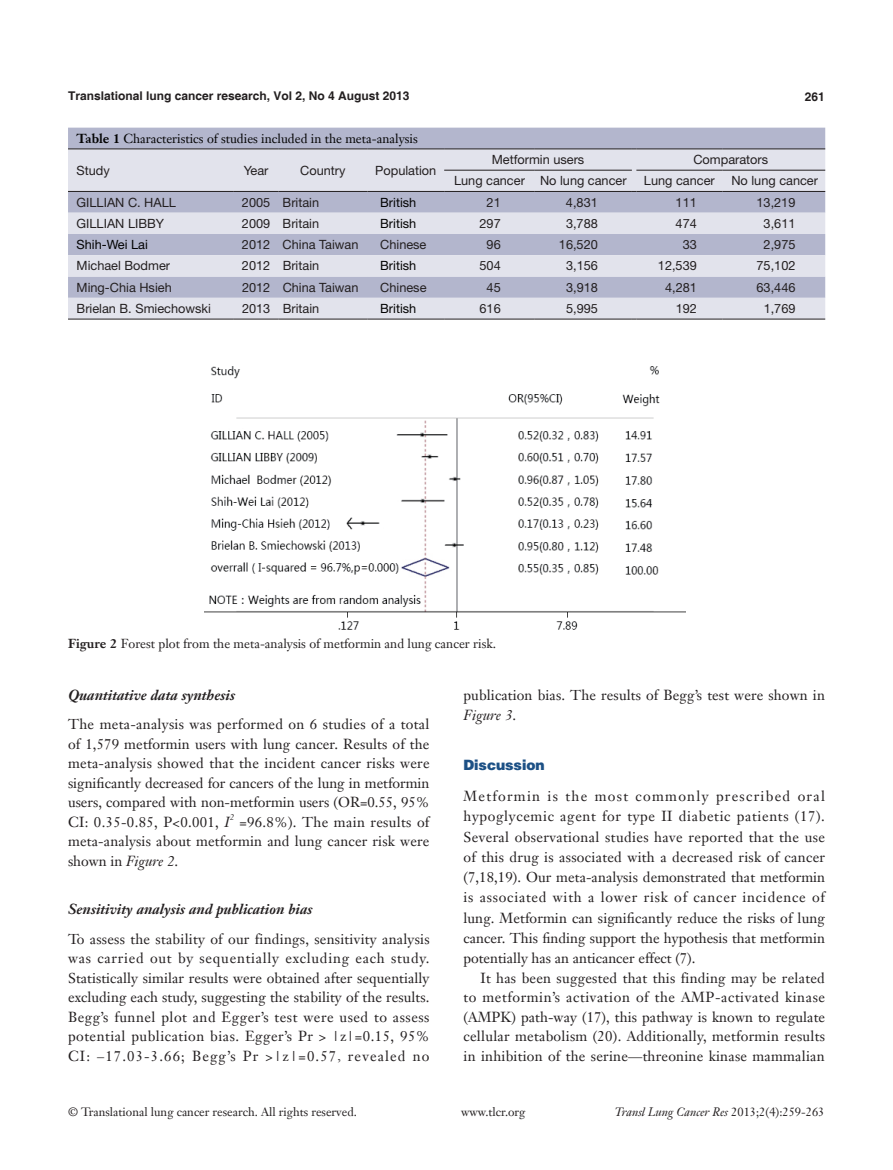
<style>
.page{position:relative;width:893px;height:1170px;background:#fff}
.page>*{position:absolute;margin:0;border:0;box-sizing:border-box;transform-origin:0 0}
.t1{font:14.25px/19.5px "Janson Text LT";letter-spacing:.01em;color:#231f20;text-align:justify}
.t2{font:italic 700 14.25px "Janson Text LT";color:#231f20}
.t3{font:900 14.25px "Helvetica";color:#1c5085}
.t4{font:12.75px "Helvetica Neue LT Pro";color:#231f20}
.t5{font:12.75px "Janson Text LT";color:#231f20}
.t6{font:12.75px "Janson Text LT";color:#030303}
.t7{font:12.75px "Helvetica Neue LT Pro";color:#030303}
.t8{font:12px "Janson Text LT";color:#231f20}
.t9{font:700 12px "Helvetica";color:#231f20}
.t10{font:italic 12px "Janson Text LT";color:#231f20}
.t11{font:italic 8.25px "Janson Text LT";color:#231f20}
.s1{font-weight:700}
.s2{font-style:italic}
.s3{font-family:"Times New Roman"}
.s4{font-style:normal}
</style>
<div class="page">
<div style="left:68px;top:128px;width:757px;height:20px;background:#b3b6cd"></div>
<svg style="left:68px;top:149px;width:757px;height:170px;background:#cfd1df"></svg>
<hr style="left:68px;top:148px;width:166px;height:1px;background:#231f20">
<hr style="left:234px;top:148px;width:44px;height:1px;background:#231f20">
<hr style="left:278px;top:148px;width:89px;height:1px;background:#231f20">
<hr style="left:367px;top:148px;width:77px;height:1px;background:#231f20">
<hr style="left:68px;top:191px;width:166px;height:1px;background:#231f20">
<hr style="left:234px;top:191px;width:44px;height:1px;background:#231f20">
<hr style="left:278px;top:191px;width:89px;height:1px;background:#231f20">
<hr style="left:367px;top:191px;width:77px;height:1px;background:#231f20">
<hr style="left:444px;top:148px;width:91px;height:1px;background:#231f20">
<hr style="left:535px;top:148px;width:97px;height:1px;background:#231f20">
<hr style="left:636px;top:148px;width:86px;height:1px;background:#231f20">
<hr style="left:722px;top:148px;width:103px;height:1px;background:#231f20">
<hr style="left:444px;top:170px;width:91px;height:1px;background:#231f20">
<hr style="left:535px;top:170px;width:97px;height:1px;background:#231f20">
<hr style="left:636px;top:170px;width:86px;height:1px;background:#231f20">
<hr style="left:722px;top:170px;width:103px;height:1px;background:#231f20">
<hr style="left:444px;top:191px;width:91px;height:1px;background:#231f20">
<hr style="left:535px;top:191px;width:97px;height:1px;background:#231f20">
<hr style="left:636px;top:191px;width:86px;height:1px;background:#231f20">
<hr style="left:722px;top:191px;width:103px;height:1px;background:#231f20">
<hr style="left:68px;top:319px;width:166px;height:1px;background:#231f20">
<hr style="left:234px;top:319px;width:44px;height:1px;background:#231f20">
<hr style="left:278px;top:319px;width:89px;height:1px;background:#231f20">
<hr style="left:367px;top:319px;width:77px;height:1px;background:#231f20">
<hr style="left:444px;top:319px;width:91px;height:1px;background:#231f20">
<hr style="left:535px;top:319px;width:97px;height:1px;background:#231f20">
<hr style="left:636px;top:319px;width:86px;height:1px;background:#231f20">
<hr style="left:722px;top:319px;width:103px;height:1px;background:#231f20">
<img style="left:205px;top:366px;width:480px;height:264px">
<p class="t9" style="left:68px;top:88px;width:343px">Translational lung cancer research, Vol 2, No 4 August 2013</p>
<p class="t9" style="left:805px;top:89px;width:22px">261</p>
<p class="t6" style="left:77px;top:130px;width:343px"><span class="s1">Table 1</span> Characteristics of studies included in the meta-analysis</p>
<p class="t4" style="left:77px;top:162px;width:35px">Study</p>
<p class="t4" style="left:244px;top:162px;width:26px">Year</p>
<p class="t4" style="left:300px;top:162px;width:47px">Country</p>
<p class="t4" style="left:375px;top:162px;width:63px">Population</p>
<p class="t4" style="left:492px;top:152px;width:94px">Metformin users</p>
<p class="t4" style="left:693px;top:152px;width:76px">Comparators</p>
<p class="t4" style="left:454px;top:173px;width:174px">Lung cancer No lung cancer</p>
<p class="t4" style="left:644px;top:173px;width:72px">Lung cancer</p>
<p class="t4" style="left:731px;top:173px;width:88px">No lung cancer</p>
<p class="t4" style="left:77px;top:194px;width:101px">GILLIAN C. HALL</p>
<p class="t4" style="left:242px;top:194px;width:79px">2005 Britain</p>
<p class="t7" style="left:380px;top:194px;width:38px">British</p>
<p class="t4" style="left:487px;top:194px;width:16px">21</p>
<p class="t4" style="left:566px;top:194px;width:33px">4,831</p>
<p class="t4" style="left:676px;top:194px;width:23px">111</p>
<p class="t4" style="left:756px;top:194px;width:40px">13,219</p>
<p class="t4" style="left:77px;top:215px;width:89px">GILLIAN LIBBY</p>
<p class="t4" style="left:242px;top:215px;width:79px">2009 Britain</p>
<p class="t7" style="left:380px;top:215px;width:38px">British</p>
<p class="t4" style="left:479px;top:215px;width:23px">297</p>
<p class="t4" style="left:566px;top:215px;width:33px">3,788</p>
<p class="t4" style="left:676px;top:215px;width:23px">474</p>
<p class="t4" style="left:764px;top:215px;width:33px">3,611</p>
<p class="t7" style="left:77px;top:237px;width:73px">Shih-Wei Lai</p>
<p class="t4" style="left:242px;top:237px;width:118px">2012 China Taiwan</p>
<p class="t4" style="left:380px;top:237px;width:48px">Chinese</p>
<p class="t4" style="left:487px;top:237px;width:16px">96</p>
<p class="t4" style="left:559px;top:237px;width:40px">16,520</p>
<p class="t4" style="left:683px;top:237px;width:16px">33</p>
<p class="t4" style="left:764px;top:237px;width:33px">2,975</p>
<p class="t4" style="left:77px;top:258px;width:95px">Michael Bodmer</p>
<p class="t4" style="left:242px;top:258px;width:79px">2012 Britain</p>
<p class="t7" style="left:380px;top:258px;width:38px">British</p>
<p class="t4" style="left:479px;top:258px;width:23px">504</p>
<p class="t4" style="left:566px;top:258px;width:33px">3,156</p>
<p class="t4" style="left:658px;top:258px;width:40px">12,539</p>
<p class="t4" style="left:756px;top:258px;width:40px">75,102</p>
<p class="t4" style="left:77px;top:279px;width:97px">Ming-Chia Hsieh</p>
<p class="t4" style="left:242px;top:279px;width:118px">2012 China Taiwan</p>
<p class="t4" style="left:380px;top:279px;width:48px">Chinese</p>
<p class="t4" style="left:487px;top:279px;width:16px">45</p>
<p class="t4" style="left:566px;top:279px;width:33px">3,918</p>
<p class="t4" style="left:665px;top:279px;width:33px">4,281</p>
<p class="t4" style="left:756px;top:279px;width:40px">63,446</p>
<p class="t4" style="left:77px;top:300px;width:136px">Brielan B. Smiechowski</p>
<p class="t4" style="left:242px;top:300px;width:79px">2013 Britain</p>
<p class="t7" style="left:380px;top:300px;width:38px">British</p>
<p class="t4" style="left:480px;top:300px;width:23px">616</p>
<p class="t4" style="left:566px;top:300px;width:33px">5,995</p>
<p class="t4" style="left:676px;top:300px;width:23px">192</p>
<p class="t4" style="left:764px;top:300px;width:33px">1,769</p>
<p class="t5" style="left:68px;top:635px;width:430px"><span class="s1">Figure 2</span> Forest plot from the meta-analysis of metformin and lung cancer risk.</p>
<p class="t2" style="left:68px;top:685px;width:169px">Quantitative data synthesis</p>
<p class="t1" style="left:68px;top:714px;width:363px">The meta-analysis was performed on 6 studies of a total of 1,579 metformin users with lung cancer. Results of the meta-analysis showed that the incident cancer risks were significantly decreased for cancers of the lung in metformin users, compared with non-metformin users (OR=0.55, 95% CI: 0.35-0.85, P&lt;0.001, <span class="s2">I</span></p>
<p class="t11" style="left:230px;top:811px;width:6px">2</p>
<p class="t1" style="left:68px;top:811px;width:363px;text-indent:171px">=96.8%). The main results of meta-analysis about metformin and lung cancer risk were shown in <span class="s2">Figure 2</span>.</p>
<p class="t2" style="left:68px;top:900px;width:246px">Sensitivity analysis and publication bias</p>
<p class="t1" style="left:68px;top:928px;width:363px">To assess the stability of our findings, sensitivity analysis was carried out by sequentially excluding each study.<br>Statistically similar results were obtained after sequentially excluding each study, suggesting the stability of the results.<br>Begg’s funnel plot and Egger’s test were used to assess potential publication bias. Egger’s Pr &gt; |z|=0.15, 95% CI: –17.03-3.66; Begg’s Pr &gt;|z|=0.57<span class="s3">,</span> revealed no</p>
<p class="t1" style="left:463px;top:684px;width:363px;line-height:20.2px">publication bias. The results of Begg’s test were shown in<br><span class="s2">Figure 3</span>.</p>
<p class="t3" style="left:463px;top:756px;width:83px">Discussion</p>
<p class="t1" style="left:463px;top:785px;width:363px;line-height:20.2px">Metformin is the most commonly prescribed oral hypoglycemic agent for type II diabetic patients (17).<br>Several observational studies have reported that the use of this drug is associated with a decreased risk of cancer (7,18,19). Our meta-analysis demonstrated that metformin is associated with a lower risk of cancer incidence of lung. Metformin can significantly reduce the risks of lung cancer. This finding support the hypothesis that metformin potentially has an anticancer effect (7).</p>
<p class="t1" style="left:463px;top:967px;width:363px;text-indent:17px">It has been suggested that this finding may be related to metformin’s activation of the AMP-activated kinase (AMPK) path-way (17), this pathway is known to regulate cellular metabolism (20). Additionally, metformin results in inhibition of the serine—threonine kinase mammalian</p>
<p class="t8" style="left:68px;top:1104px;width:290px">© Translational lung cancer research. All rights reserved.</p>
<p class="t8" style="left:461px;top:1104px;width:66px">www.tlcr.org</p>
<p class="t10" style="left:615px;top:1104px;width:211px">Transl Lung Cancer Res <span class="s4">2013;2(4):259-263</span></p>
</div>
